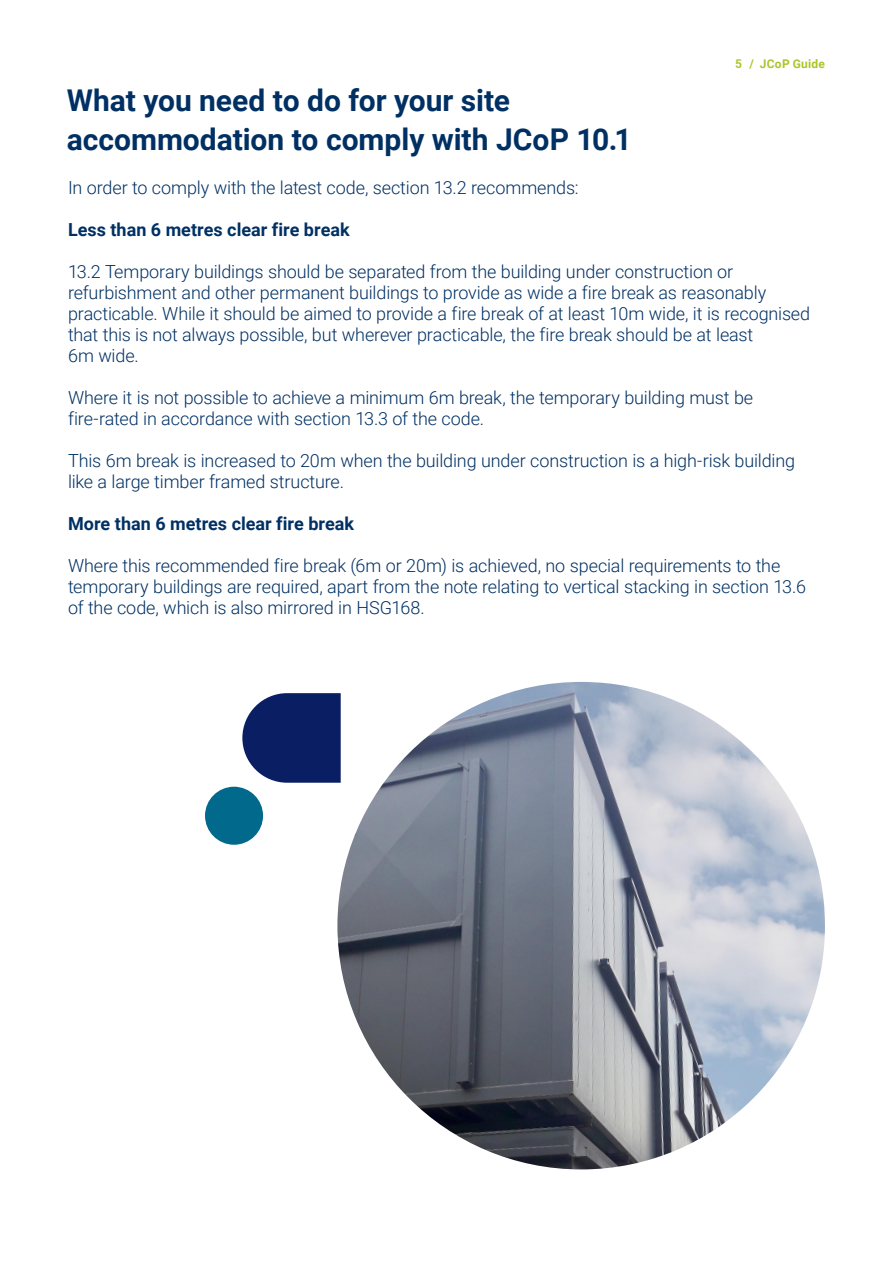
<style>
.page{position:relative;width:893px;height:1263px;background:#fff}
.page>*{position:absolute;margin:0;border:0;box-sizing:border-box;transform-origin:0 0}
.t1{font:700 30px/39px "Roboto";color:#003063}
.t2{font:300 18px/21px "Roboto";letter-spacing:-.01em;color:#003063}
.t3{font:700 18px "Roboto";color:#003063}
.t4{font:700 12px "Roboto";letter-spacing:.02em;color:#aac52a}
.s1{font-family:"Roboto Mono"}
</style>
<div class="page">
<img style="left:337px;top:682px;width:488px;height:487px;border-radius:244px">
<div style="left:205px;top:787px;width:58px;height:58px;background:#00698c;border-radius:50%"></div>
<svg style="left:242px;top:693px;width:99px;height:90px;background:#243674"></svg>
<p class="t4" style="left:735px;top:55px;width:91px"><span class="s1">5</span> / JCoP Guide</p>
<h1 class="t1" style="left:67px;top:79px;width:566px">What you need to do for your site accommodation to comply with JCoP 10.1</h1>
<p class="t2" style="left:68px;top:176px;width:512px">In order to comply with the latest code, section 13.2 recommends:</p>
<p class="t3" style="left:68px;top:216px;width:283px">Less than 6 metres clear fire break</p>
<p class="t2" style="left:68px;top:260px;width:744px">13.2 Temporary buildings should be separated from the building under construction or refurbishment and other permanent buildings to provide as wide a fire break as reasonably practicable. While it should be aimed to provide a fire break of at least 10m wide, it is recognised that this is not always possible, but wherever practicable, the fire break should be at least<br>6m wide.</p>
<p class="t2" style="left:68px;top:386px;width:687px">Where it is not possible to achieve a minimum 6m break, the temporary building must be fire-rated in accordance with section 13.3 of the code.</p>
<p class="t2" style="left:68px;top:449px;width:729px">This 6m break is increased to 20m when the building under construction is a high-risk building like a large timber framed structure.</p>
<p class="t3" style="left:68px;top:511px;width:288px">More than 6 metres clear fire break</p>
<p class="t2" style="left:68px;top:554px;width:739px">Where this recommended fire break (6m or 20m) is achieved, no special requirements to the temporary buildings are required, apart from the note relating to vertical stacking in section 13.6 of the code, which is also mirrored in HSG168.</p>
</div>
